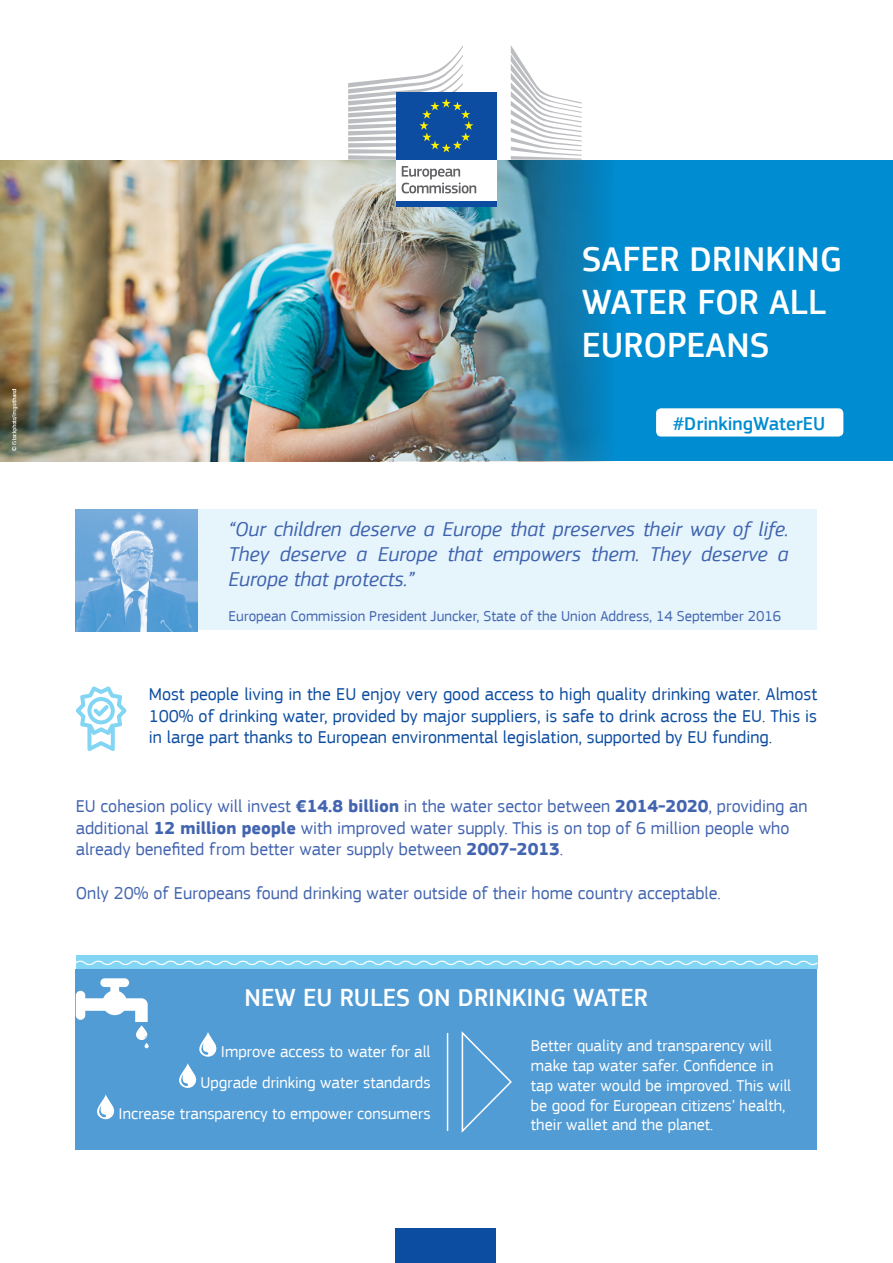
<style>
.page{position:relative;width:893px;height:1263px;background:#fff}
.page>*{position:absolute;margin:0;border:0;box-sizing:border-box;transform-origin:0 0}
.t1{font:500 36px/43.2px "EC Square Sans Pro";color:#fff}
.Body{font:500 25.5px "EC Square Sans Pro";color:#fff}
.t2{font:italic 21px/25.2px "EC Square Sans Pro";color:#3f63af;text-align:justify}
.t3{font:500 19.35px "EC Square Sans Pro";color:#008cd1}
.t4{font:18px/21.6px "EC Square Sans Pro";color:#4365b0}
.Body-2{font:18px/21.6px "EC Square Sans Pro";color:#0d4da1;text-align:justify}
.Body-3{font:16.5px/19.8px "EC Square Sans Pro";color:#fff}
.t5{font:15px "EC Square Sans Pro";color:#4365b0}
.s1{font-weight:700}
</style>
<div class="page">
<div style="left:0;top:159px;width:893px;height:302px;background:#008cd1"></div>
<img style="left:0;top:159px;width:612px;height:302px">
<div style="left:396px;top:158px;width:100px;height:44px;background:#fff"></div>
<div style="left:396px;top:92px;width:100px;height:68px;background:#0d4da1"></div>
<svg style="left:348px;top:45px;width:125px;height:115px"></svg>
<div style="left:396px;top:201px;width:100px;height:6px;background:#0d4da1"></div>
<svg style="left:511px;top:46px;width:71px;height:114px"></svg>
<svg style="left:402px;top:166px;width:74px;height:27px"></svg>
<div style="left:656px;top:408px;width:187px;height:28px;background:#fff;border-radius:5px"></div>
<div style="left:76px;top:510px;width:741px;height:120px;background:#e6f5fc"></div>
<img style="left:76px;top:510px;width:122px;height:121px">
<div style="left:76px;top:969px;width:741px;height:180px;background:#519cd5"></div>
<svg style="left:179px;top:1032px;width:38px;height:56px"></svg>
<svg style="left:97px;top:1094px;width:18px;height:26px"></svg>
<svg style="left:446px;top:1031px;width:66px;height:102px"></svg>
<svg style="left:76px;top:686px;width:51px;height:65px"></svg>
<svg style="left:76px;top:978px;width:73px;height:70px"></svg>
<div style="left:76px;top:955px;width:741px;height:14px;background:#83d5f4"></div>
<svg style="left:76px;top:959px;width:742px;height:8px"></svg>
<div style="left:395px;top:1229px;width:101px;height:34px;background:#0d4da1"></div>
<p class="t1" style="left:582px;top:238px;width:262px">SAFER DRINKING<br>WATER FOR ALL<br>EUROPEANS</p>
<p class="t3" style="left:673px;top:412px;width:154px">#DrinkingWaterEU</p>
<p class="t2" style="left:229px;top:516px;width:562px">“Our children deserve a Europe that preserves their way of life.<br>They deserve a Europe that empowers them. They deserve a Europe that protects.”</p>
<p class="t5" style="left:229px;top:607px;width:554px">European Commission President Juncker, State of the Union Address, 14 September 2016</p>
<p class="Body-2" style="left:149px;top:683px;width:670px">Most people living in the EU enjoy very good access to high quality drinking water. Almost 100% of drinking water, provided by major suppliers, is safe to drink across the EU. This is in large part thanks to European environmental legislation, supported by EU funding.</p>
<p class="t4" style="left:76px;top:795px;width:733px">EU cohesion policy will invest <span class="s1">€14.8 billion</span> in the water sector between <span class="s1">2014-2020</span>, providing an additional <span class="s1">12 million people</span> with improved water supply. This is on top of 6 million people who already benefited from better water supply between <span class="s1">2007-2013</span>.</p>
<p class="t4" style="left:76px;top:882px;width:647px">Only 20% of Europeans found drinking water outside of their home country acceptable.</p>
<p class="Body" style="left:244px;top:983px;width:405px">NEW EU RULES ON DRINKING WATER</p>
<p class="Body-3" style="left:221px;top:1041px;width:211px">Improve access to water for all</p>
<p class="Body-3" style="left:201px;top:1073px;width:231px">Upgrade drinking water standards</p>
<p class="Body-3" style="left:119px;top:1104px;width:313px">Increase transparency to empower consumers</p>
<p class="Body-3" style="left:531px;top:1036px;width:262px">Better quality and transparency will make tap water safer. Confidence in tap water would be improved. This will be good for European citizens’ health, their wallet and the planet.</p>
</div>
